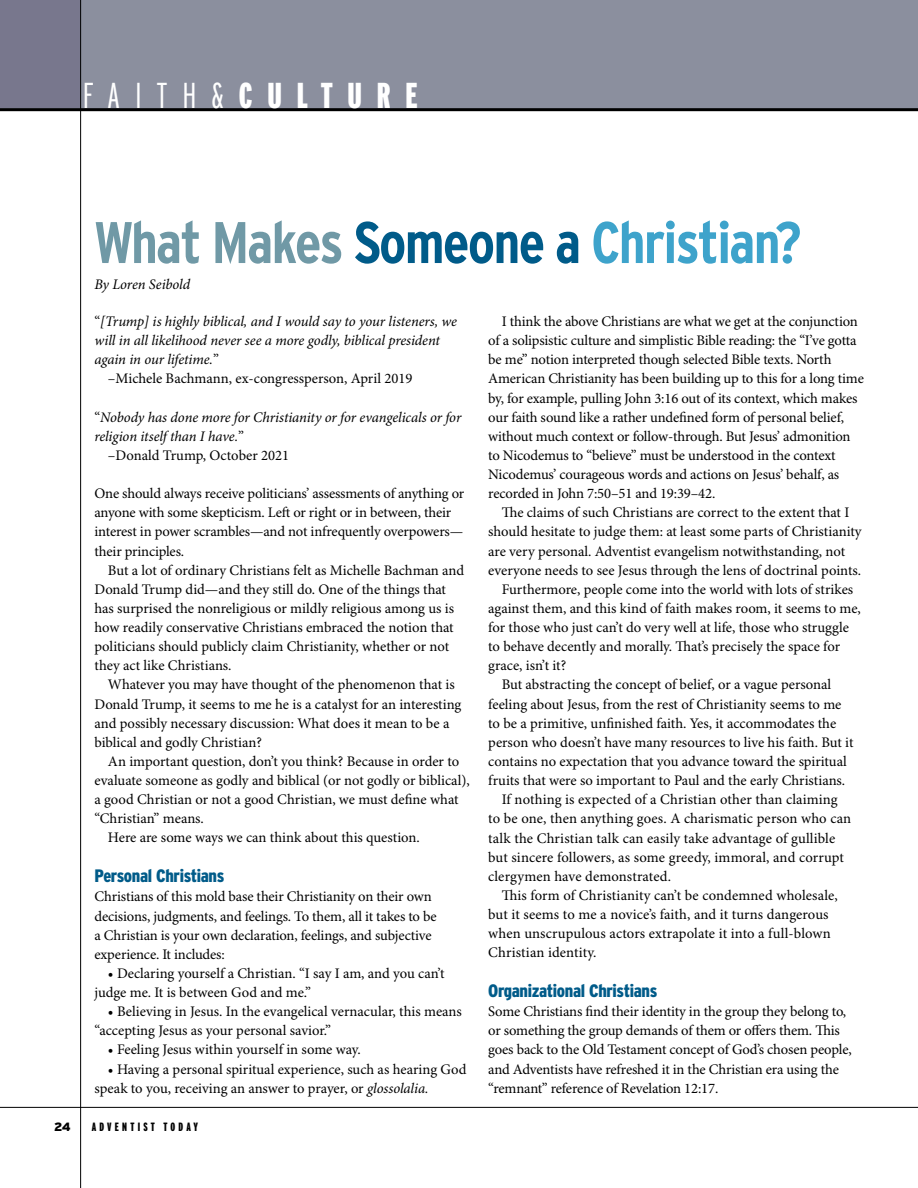
<style>
.page{position:relative;width:918px;height:1188px;background:#fff}
.page>*{position:absolute;margin:0;border:0;box-sizing:border-box;transform-origin:0 0}
.t1{font:700 condensed 58.5px "Interstate";letter-spacing:-.03em;color:#3ea3cb}
.t2{font:900 extra-condensed 36px "Interstate";letter-spacing:.41em;color:#fff}
.t3{font:900 condensed 18px "Interstate";letter-spacing:-.02em;color:#005b89}
.t4{font:14.7px/19.2px "Minion Pro";letter-spacing:-.005em;color:#000}
.t5{font:italic 14.7px "Minion Pro";letter-spacing:-.005em;color:#000}
.t6{font:900 extra-condensed 12px "Interstate";letter-spacing:.27em;color:#000}
.t7{font:900 12px "Interstate";color:#000}
.s1{font-weight:300}
.s2{color:#7099a6}
.s3{color:#005b89}
.s4{font-style:normal}
.s5{font-style:italic}
</style>
<div class="page">
<hr style="left:0;top:1107px;width:918px;height:1px;background:#000">
<div style="left:0;top:0;width:918px;height:110px;background:#8b8f9e"></div>
<div style="left:0;top:0;width:81px;height:108px;background:#78778d"></div>
<hr style="left:80px;top:0;width:1px;height:1188px;background:#000">
<hr style="left:0;top:108px;width:918px;height:3px;background:#000">
<h2 class="t2" style="left:83px;top:76px;width:337px"><span class="s1">FAITH&amp;</span>CULTURE</h2>
<h1 class="t1" style="left:94px;top:210px;width:709px"><span class="s2">What Makes</span> <span class="s3">Someone a</span> Christian?</h1>
<p class="t5" style="left:94px;top:275px;width:97px">By Loren Seibold</p>
<p class="t5" style="left:94px;top:312px;width:364px"><span class="s4">“</span>[Trump] is highly biblical, and I would say to your listeners, we</p>
<p class="t5" style="left:94px;top:332px;width:348px">will in all likelihood never see a more godly, biblical president</p>
<p class="t5" style="left:94px;top:351px;width:126px">again in our lifetime.<span class="s4">”</span></p>
<p class="t4" style="left:108px;top:370px;width:306px">–Michele Bachmann, ex-congressperson, April 2019</p>
<p class="t5" style="left:94px;top:408px;width:369px"><span class="s4">“</span>Nobody has done more for Christianity or for evangelicals or for</p>
<p class="t5" style="left:94px;top:427px;width:151px">religion itself than I have.<span class="s4">”</span></p>
<p class="t4" style="left:108px;top:446px;width:183px">–Donald Trump, October 2021</p>
<p class="t4" style="left:94px;top:484px;width:371px">One should always receive politicians’ assessments of anything or anyone with some skepticism. Left or right or in between, their interest in power scrambles—and not infrequently overpowers— their principles.</p>
<p class="t4" style="left:94px;top:561px;width:371px;text-indent:13px">But a lot of ordinary Christians felt as Michelle Bachman and Donald Trump did—and they still do. One of the things that has surprised the nonreligious or mildly religious among us is how readily conservative Christians embraced the notion that politicians should publicly claim Christianity, whether or not they act like Christians.</p>
<p class="t4" style="left:94px;top:676px;width:369px;text-indent:13px">Whatever you may have thought of the phenomenon that is Donald Trump, it seems to me he is a catalyst for an interesting and possibly necessary discussion: What does it mean to be a biblical and godly Christian?</p>
<p class="t4" style="left:108px;top:752px;width:353px">An important question, don’t you think? Because in order to</p>
<p class="t4" style="left:94px;top:771px;width:377px">evaluate someone as godly and biblical (or not godly or biblical),</p>
<p class="t4" style="left:94px;top:791px;width:366px">a good Christian or not a good Christian, we must define what</p>
<p class="t4" style="left:94px;top:810px;width:111px">“Christian” means.</p>
<p class="t4" style="left:108px;top:829px;width:313px">Here are some ways we can think about this question.</p>
<p class="t3" style="left:94px;top:866px;width:131px">Personal Christians</p>
<p class="t4" style="left:94px;top:888px;width:344px">Christians of this mold base their Christianity on their own decisions, judgments, and feelings. To them, all it takes to be a Christian is your own declaration, feelings, and subjective experience. It includes:</p>
<p class="t4" style="left:94px;top:964px;width:352px;text-indent:13px">• Declaring yourself a Christian. “I say I am, and you can’t judge me. It is between God and me.”</p>
<p class="t4" style="left:94px;top:1003px;width:369px;text-indent:13px">• Believing in Jesus. In the evangelical vernacular, this means “accepting Jesus as your personal savior.”</p>
<p class="t4" style="left:108px;top:1041px;width:254px">• Feeling Jesus within yourself in some way.</p>
<p class="t4" style="left:94px;top:1060px;width:373px;text-indent:13px">• Having a personal spiritual experience, such as hearing God speak to you, receiving an answer to prayer, or <span class="s5">glossolalia.</span></p>
<p class="t7" style="left:54px;top:1120px;width:18px">24</p>
<p class="t6" style="left:92px;top:1121px;width:108px">ADVENTIST TODAY</p>
<p class="t4" style="left:488px;top:312px;width:377px;text-indent:13px">I think the above Christians are what we get at the conjunction of a solipsistic culture and simplistic Bible reading: the “I’ve gotta be me” notion interpreted though selected Bible texts. North American Christianity has been building up to this for a long time by, for example, pulling John 3:16 out of its context, which makes our faith sound like a rather undefined form of personal belief, without much context or follow-through. But Jesus’ admonition to Nicodemus to “believe” must be understood in the context Nicodemus’ courageous words and actions on Jesus’ behalf, as recorded in John 7:50–51 and 19:39–42.</p>
<p class="t4" style="left:502px;top:504px;width:349px">The claims of such Christians are correct to the extent that I</p>
<p class="t4" style="left:488px;top:523px;width:375px">should hesitate to judge them: at least some parts of Christianity</p>
<p class="t4" style="left:488px;top:542px;width:359px">are very personal. Adventist evangelism notwithstanding, not</p>
<p class="t4" style="left:488px;top:561px;width:374px">everyone needs to see Jesus through the lens of doctrinal points.</p>
<p class="t4" style="left:502px;top:580px;width:353px">Furthermore, people come into the world with lots of strikes</p>
<p class="t4" style="left:488px;top:599px;width:374px">against them, and this kind of faith makes room, it seems to me,</p>
<p class="t4" style="left:488px;top:618px;width:362px">for those who just can’t do very well at life, those who struggle</p>
<p class="t4" style="left:488px;top:638px;width:353px">to behave decently and morally. That’s precisely the space for</p>
<p class="t4" style="left:488px;top:657px;width:80px">grace, isn’t it?</p>
<p class="t4" style="left:502px;top:676px;width:331px">But abstracting the concept of belief, or a vague personal</p>
<p class="t4" style="left:488px;top:695px;width:355px">feeling about Jesus, from the rest of Christianity seems to me</p>
<p class="t4" style="left:488px;top:714px;width:350px">to be a primitive, unfinished faith. Yes, it accommodates the</p>
<p class="t4" style="left:488px;top:733px;width:367px">person who doesn’t have many resources to live his faith. But it</p>
<p class="t4" style="left:488px;top:752px;width:360px">contains no expectation that you advance toward the spiritual</p>
<p class="t4" style="left:488px;top:771px;width:359px">fruits that were so important to Paul and the early Christians.</p>
<p class="t4" style="left:502px;top:791px;width:338px">If nothing is expected of a Christian other than claiming</p>
<p class="t4" style="left:488px;top:810px;width:364px">to be one, then anything goes. A charismatic person who can</p>
<p class="t4" style="left:488px;top:829px;width:349px">talk the Christian talk can easily take advantage of gullible</p>
<p class="t4" style="left:488px;top:848px;width:357px">but sincere followers, as some greedy, immoral, and corrupt</p>
<p class="t4" style="left:488px;top:867px;width:184px">clergymen have demonstrated.</p>
<p class="t4" style="left:502px;top:886px;width:338px">This form of Christianity can’t be condemned wholesale,</p>
<p class="t4" style="left:488px;top:905px;width:342px">but it seems to me a novice’s faith, and it turns dangerous</p>
<p class="t4" style="left:488px;top:924px;width:344px">when unscrupulous actors extrapolate it into a full-blown</p>
<p class="t4" style="left:488px;top:944px;width:110px">Christian identity.</p>
<p class="t3" style="left:488px;top:981px;width:171px">Organizational Christians</p>
<p class="t4" style="left:488px;top:1003px;width:365px">Some Christians find their identity in the group they belong to, or something the group demands of them or offers them. This goes back to the Old Testament concept of God’s chosen people, and Adventists have refreshed it in the Christian era using the “remnant” reference of Revelation 12:17.</p>
</div>
